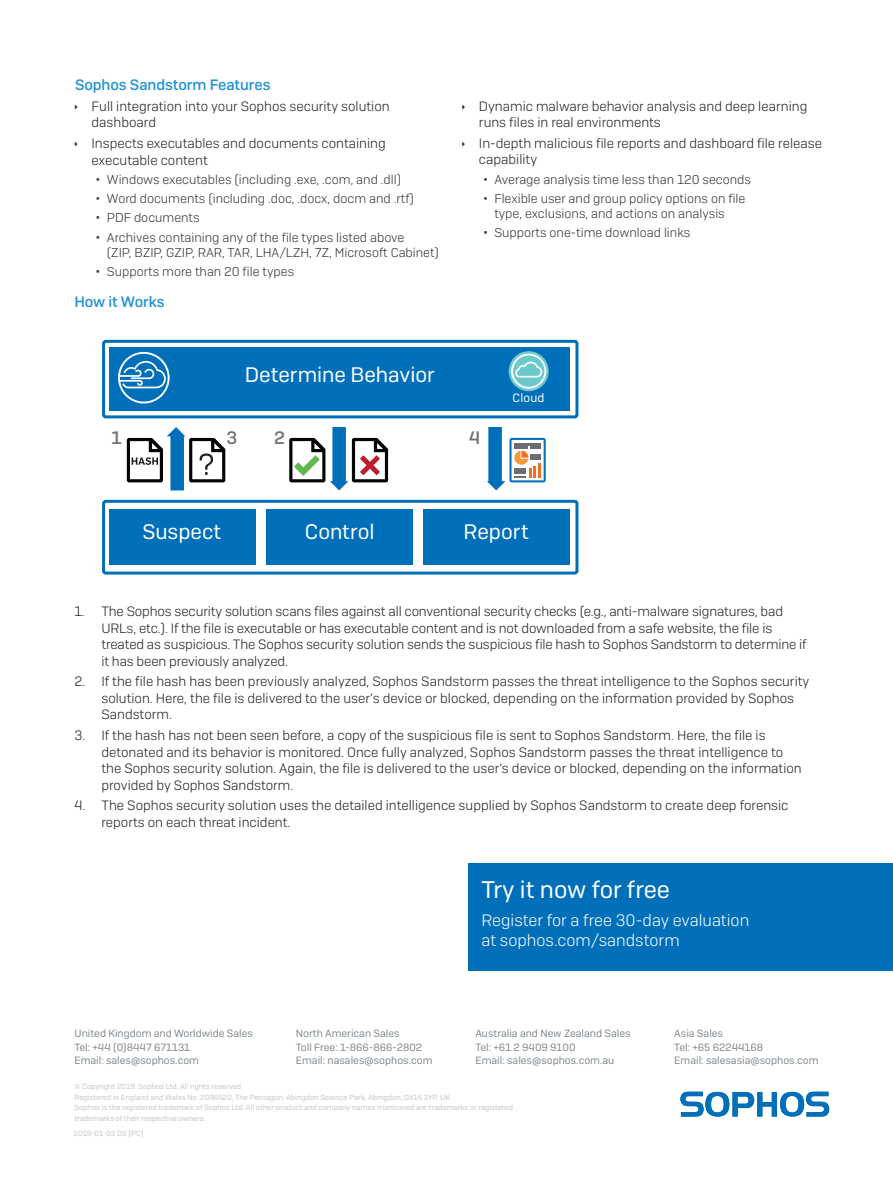
<style>
.page{position:relative;width:893px;height:1191px;background:#fff}
.page>*{position:absolute;margin:0;border:0;box-sizing:border-box;transform-origin:0 0}
.CTA_Heading{font:24px "Sophos Sans";color:#fff}
.Front_Cover_Title{font:21px "Sophos Sans";color:#fff}
.Copyright{font:500 18px "Sophos Sans";color:#737473}
.CTA_Copy{font:300 16.5px/19.5px "Sophos Sans";color:#fff}
.Subhead{font:500 15px "Sophos Sans";letter-spacing:-.005em;color:#2393d1}
.t1{font:300 13.5px/16.5px "Sophos Sans";color:#231f20}
.t2{font:300 12.75px/15px "Sophos Sans";color:#323332}
.Front_Cover_Title-2{font:12px "Sophos Sans";letter-spacing:.015em;color:#fff}
.Sales_Address{font:10.5px "Sophos Sans";color:#81898e}
.Copyright-2{font:7.5px/10.5px "Sophos Sans";color:#c2c6c9}
.Job_No__and_Version{font:7.5px "Sophos Sans";color:#c2c6c9}
</style>
<div class="page">
<svg style="left:680px;top:1091px;width:149px;height:25px"></svg>
<div style="left:469px;top:863px;width:424px;height:107px;background:#006fba"></div>
<svg style="left:102px;top:339px;width:477px;height:236px"></svg>
<div style="left:110px;top:347px;width:460px;height:64px;background:#006fba"></div>
<div style="left:110px;top:509px;width:146px;height:55px;background:#006fba"></div>
<div style="left:267px;top:509px;width:146px;height:55px;background:#006fba"></div>
<div style="left:424px;top:509px;width:146px;height:55px;background:#006fba"></div>
<div style="left:170px;top:435px;width:14px;height:55px;background:#006fba"></div>
<div style="left:332px;top:427px;width:14px;height:55px;background:#006fba"></div>
<svg style="left:289px;top:438px;width:99px;height:52px"></svg>
<div style="left:488px;top:427px;width:14px;height:55px;background:#006fba"></div>
<svg style="left:487px;top:438px;width:59px;height:52px"></svg>
<svg style="left:118px;top:352px;width:52px;height:51px"></svg>
<svg style="left:509px;top:351px;width:40px;height:40px"></svg>
<svg style="left:511px;top:353px;width:35px;height:36px"></svg>
<svg style="left:513px;top:355px;width:31px;height:32px"></svg>
<svg style="left:515px;top:362px;width:27px;height:15px"></svg>
<svg style="left:127px;top:427px;width:98px;height:55px"></svg>
<p class="Subhead" style="left:75px;top:76px;width:197px">Sophos Sandstorm Features</p>
<p class="t1" style="left:92px;top:98px;width:300px">Full integration into your Sophos security solution dashboard</p>
<p class="t1" style="left:92px;top:135px;width:296px">Inspects executables and documents containing executable content</p>
<p class="t2" style="left:107px;top:172px;width:296px">Windows executables (including .exe, .com, and .dll)</p>
<p class="t2" style="left:107px;top:191px;width:309px">Word documents (including .doc, .docx, docm and .rtf)</p>
<p class="t2" style="left:107px;top:210px;width:94px">PDF documents</p>
<p class="t2" style="left:107px;top:229px;width:333px">Archives containing any of the file types listed above<br>(ZIP, BZIP, GZIP, RAR, TAR, LHA/LZH, 7Z, Microsoft Cabinet)</p>
<p class="t2" style="left:107px;top:264px;width:189px">Supports more than 20 file types</p>
<p class="Subhead" style="left:74px;top:292px;width:92px">How it Works</p>
<p class="Front_Cover_Title" style="left:245px;top:362px;width:192px">Determine Behavior</p>
<p class="t1" style="left:479px;top:97px;width:330px">Dynamic malware behavior analysis and deep learning runs files in real environments</p>
<p class="t1" style="left:479px;top:135px;width:345px">In-depth malicious file reports and dashboard file release capability</p>
<p class="t2" style="left:494px;top:172px;width:258px">Average analysis time less than 120 seconds</p>
<p class="t2" style="left:494px;top:191px;width:253px">Flexible user and group policy options on file type, exclusions, and actions on analysis</p>
<p class="t2" style="left:494px;top:225px;width:197px">Supports one-time download links</p>
<p class="Front_Cover_Title-2" style="left:512px;top:390px;width:33px">Cloud</p>
<p class="Copyright" style="left:112px;top:427px;width:12px">1</p>
<p class="Copyright" style="left:227px;top:427px;width:12px">3</p>
<p class="Copyright" style="left:274px;top:427px;width:12px">2</p>
<p class="Copyright" style="left:469px;top:427px;width:13px">4</p>
<p class="Front_Cover_Title" style="left:142px;top:519px;width:80px">Suspect</p>
<p class="Front_Cover_Title" style="left:305px;top:519px;width:71px">Control</p>
<p class="Front_Cover_Title" style="left:464px;top:519px;width:67px">Report</p>
<p class="t1" style="left:101px;top:603px;width:707px;text-indent:-27px">1. The Sophos security solution scans files against all conventional security checks (e.g., anti-malware signatures, bad URLs, etc.). If the file is executable or has executable content and is not downloaded from a safe website, the file is treated as suspicious. The Sophos security solution sends the suspicious file hash to Sophos Sandstorm to determine if it has been previously analyzed.</p>
<p class="t1" style="left:101px;top:673px;width:709px;text-indent:-27px">2. If the file hash has been previously analyzed, Sophos Sandstorm passes the threat intelligence to the Sophos security solution. Here, the file is delivered to the user’s device or blocked, depending on the information provided by Sophos<br>Sandstorm.</p>
<p class="t1" style="left:101px;top:727px;width:702px;text-indent:-27px">3. If the hash has not been seen before, a copy of the suspicious file is sent to Sophos Sandstorm. Here, the file is detonated and its behavior is monitored. Once fully analyzed, Sophos Sandstorm passes the threat intelligence to the Sophos security solution. Again, the file is delivered to the user’s device or blocked, depending on the information provided by Sophos Sandstorm.</p>
<p class="t1" style="left:101px;top:797px;width:689px;text-indent:-27px">4. The Sophos security solution uses the detailed intelligence supplied by Sophos Sandstorm to create deep forensic reports on each threat incident.</p>
<p class="Sales_Address" style="left:74px;top:1027px;width:180px">United Kingdom and Worldwide Sales</p>
<p class="Sales_Address" style="left:74px;top:1040px;width:117px">Tel: +44 (0)8447 671131</p>
<p class="Sales_Address" style="left:74px;top:1054px;width:126px">Email: sales@sophos.com</p>
<p class="Sales_Address" style="left:296px;top:1027px;width:105px">North American Sales</p>
<p class="Sales_Address" style="left:296px;top:1040px;width:128px">Toll Free: 1-866-866-2802</p>
<p class="Sales_Address" style="left:296px;top:1054px;width:138px">Email: nasales@sophos.com</p>
<p class="CTA_Heading" style="left:481px;top:875px;width:190px">Try it now for free</p>
<p class="CTA_Copy" style="left:481px;top:910px;width:269px">Register for a free 30-day evaluation at sophos.com/sandstorm</p>
<p class="Sales_Address" style="left:475px;top:1027px;width:157px">Australia and New Zealand Sales</p>
<p class="Sales_Address" style="left:475px;top:1040px;width:102px">Tel: +61 2 9409 9100</p>
<p class="Sales_Address" style="left:475px;top:1054px;width:140px">Email: sales@sophos.com.au</p>
<p class="Sales_Address" style="left:674px;top:1027px;width:50px">Asia Sales</p>
<p class="Sales_Address" style="left:674px;top:1040px;width:90px">Tel: +65 62244168</p>
<p class="Sales_Address" style="left:674px;top:1054px;width:146px">Email: salesasia@sophos.com</p>
<p class="Copyright-2" style="left:74px;top:1081px;width:170px">© Copyright 2019. Sophos Ltd. All rights reserved.</p>
<p class="Copyright-2" style="left:74px;top:1091px;width:377px">Registered in England and Wales No. 2096520, The Pentagon, Abingdon Science Park, Abingdon, OX14 3YP, UK</p>
<p class="Copyright-2" style="left:74px;top:1102px;width:440px">Sophos is the registered trademark of Sophos Ltd. All other product and company names mentioned are trademarks or registered trademarks of their respective owners.</p>
<p class="Job_No__and_Version" style="left:74px;top:1129px;width:71px">2019-01-03 DS (PC)</p>
</div>
